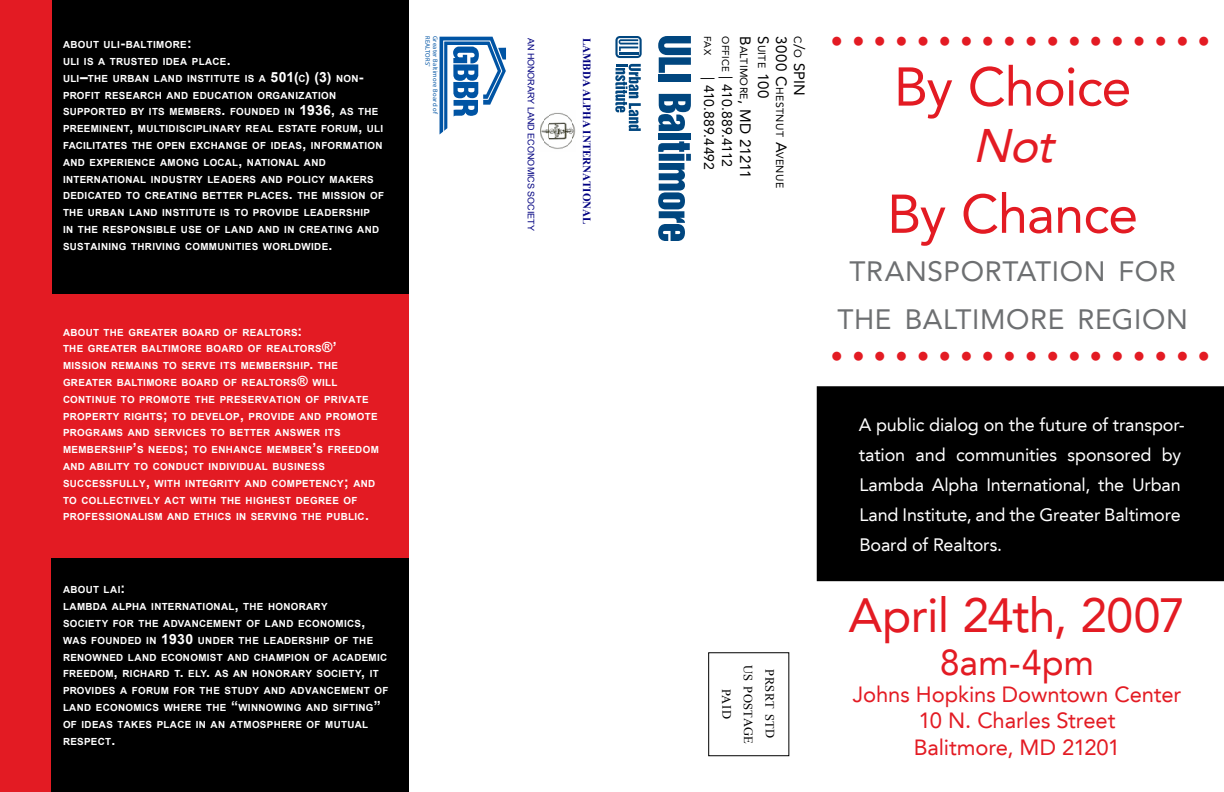
<style>
.page{position:relative;width:1224px;height:792px;background:#fff}
.page>*{position:absolute;margin:0;border:0;box-sizing:border-box;transform-origin:0 0}
.t1{font:54px "Avenir";letter-spacing:-.02em;color:#e31b23}
.t2{font:48px "Avenir";letter-spacing:-.015em;color:#e31b23}
.t3{font:italic 47px "Avenir";color:#e31b23}
.t4{font:36px "Times New Roman";color:#e31b23}
.t5{font:36px "Avenir";letter-spacing:-.01em;color:#e31b23}
.t6{font:28px/48px "Avenir";letter-spacing:.025em;color:#6d6f71;text-align:center}
.t7{font:22px/26.4px "Avenir";letter-spacing:-.005em;color:#e31b23;text-align:center}
.t8{font:18px/30px "Avenir";letter-spacing:-.01em;color:#fff}
.t9{font:15px/17.9px "Avenir";letter-spacing:-.015em;color:#000}
.t10{font:14px "Avenir";letter-spacing:-.045em;color:#000}
.t11{font:14px "Avenir";letter-spacing:.01em;color:#000}
.t12{font:12.6px/21.6px "Times New Roman";letter-spacing:.005em;color:#000;text-align:center}
.t13{font:700 11px "Times New Roman";letter-spacing:-.005em;color:#000080}
.t14{font:10.5px "Avenir";letter-spacing:.03em;color:#000}
.t15{font:700 9.8px/16.8px "Arial";letter-spacing:.035em;color:#fff}
.t16{font:9.8px "Avenir";color:#000}
.t17{font:9px "Arial";color:#000080}
.t18{font:condensed 6.5px "Helvetica Neue";letter-spacing:.035em;color:#0054a4}
.s1{font-size:14px}
.s2{font-size:10.5px}
.s3{font-size:9.8px}
.s4{font-size:15px}
</style>
<div class="page">
<div style="left:817px;top:387px;width:407px;height:194px;background:#000"></div>
<div style="left:817px;top:386px;width:407px;height:195px;border:1px solid #000"></div>
<div style="left:52px;top:0;width:357px;height:294px;background:#000"></div>
<div style="left:0;top:0;width:51px;height:792px;background:#e31b23"></div>
<div style="left:708px;top:652px;width:81px;height:104px;border:1px solid #000"></div>
<div style="left:26px;top:294px;width:383px;height:265px;background:#e31b23"></div>
<img style="left:540px;top:113px;width:36px;height:36px">
<svg style="left:615px;top:64px;width:26px;height:67px"></svg>
<svg style="left:615px;top:36px;width:27px;height:22px"></svg>
<svg style="left:658px;top:36px;width:33px;height:37px"></svg>
<div style="left:659px;top:74px;width:32px;height:8px;background:#00467f"></div>
<svg style="left:658px;top:94px;width:33px;height:37px"></svg>
<div style="left:659px;top:133px;width:32px;height:7px;background:#00467f"></div>
<svg style="left:658px;top:141px;width:33px;height:100px"></svg>
<div style="left:52px;top:558px;width:357px;height:234px;background:#000"></div>
<svg style="left:440px;top:37px;width:66px;height:97px"></svg>
<p class="t15" style="left:63px;top:37px;width:323px">ABOUT ULI<span class="s1">-</span>BALTIMORE<span class="s1">:<br></span>ULI IS A TRUSTED IDEA PLACE<span class="s1">.<br></span>ULI<span class="s1">–</span>THE URBAN LAND INSTITUTE IS A <span class="s1">501(</span>C<span class="s1">) (3)</span> NON<span class="s1">-</span>PROFIT RESEARCH AND EDUCATION ORGANIZATION SUPPORTED BY ITS MEMBERS<span class="s1">.</span> FOUNDED IN <span class="s1">1936,</span> AS THE PREEMINENT<span class="s1">,</span> MULTIDISCIPLINARY REAL ESTATE FORUM<span class="s1">,</span> ULI FACILITATES THE OPEN EXCHANGE OF IDEAS<span class="s1">,</span> INFORMATION AND EXPERIENCE AMONG LOCAL<span class="s1">,</span> NATIONAL AND INTERNATIONAL INDUSTRY LEADERS AND POLICY MAKERS DEDICATED TO CREATING BETTER PLACES<span class="s1">.</span> THE MISSION OF THE URBAN LAND INSTITUTE IS TO PROVIDE LEADERSHIP<br>IN THE RESPONSIBLE USE OF LAND AND IN CREATING AND SUSTAINING THRIVING COMMUNITIES WORLDWIDE<span class="s1">.</span></p>
<p class="t15" style="left:63px;top:324px;width:317px">ABOUT THE GREATER BOARD OF REALTORS<span class="s1">:<br></span>THE GREATER BALTIMORE BOARD OF REALTORS<span class="s1">®’ </span>MISSION REMAINS TO SERVE ITS MEMBERSHIP<span class="s1">.</span> THE GREATER BALTIMORE BOARD OF REALTORS<span class="s1">®</span> WILL CONTINUE TO PROMOTE THE PRESERVATION OF PRIVATE PROPERTY RIGHTS<span class="s1">;</span> TO DEVELOP<span class="s1">,</span> PROVIDE AND PROMOTE PROGRAMS AND SERVICES TO BETTER ANSWER ITS MEMBERSHIP<span class="s1">’</span>S NEEDS<span class="s1">;</span> TO ENHANCE MEMBER<span class="s1">’</span>S FREEDOM AND ABILITY TO CONDUCT INDIVIDUAL BUSINESS SUCCESSFULLY<span class="s1">,</span> WITH INTEGRITY AND COMPETENCY<span class="s1">;</span> AND TO COLLECTIVELY ACT WITH THE HIGHEST DEGREE OF PROFESSIONALISM AND ETHICS IN SERVING THE PUBLIC<span class="s1">.</span></p>
<p class="t15" style="left:63px;top:582px;width:327px">ABOUT LAI<span class="s1">:<br></span>LAMBDA ALPHA INTERNATIONAL<span class="s1">,</span> THE HONORARY<br>SOCIETY FOR THE ADVANCEMENT OF LAND ECONOMICS<span class="s1">, </span>WAS FOUNDED IN <span class="s1">1930</span> UNDER THE LEADERSHIP OF THE RENOWNED LAND ECONOMIST AND CHAMPION OF ACADEMIC FREEDOM<span class="s1">,</span> RICHARD T<span class="s1">.</span> ELY<span class="s1">.</span> AS AN HONORARY SOCIETY<span class="s1">,</span> IT PROVIDES A FORUM FOR THE STUDY AND ADVANCEMENT OF LAND ECONOMICS WHERE THE <span class="s1">“</span>WINNOWING AND SIFTING<span class="s1">” </span>OF IDEAS TAKES PLACE IN AN ATMOSPHERE OF MUTUAL RESPECT<span class="s1">.</span></p>
<p class="t18" style="left:432px;top:36px;width:32px;rotate:90deg">REALTORS<sup>®</sup></p>
<p class="t18" style="left:439px;top:36px;width:80px;rotate:90deg">Greater Baltimore Board of</p>
<p class="t17" style="left:537px;top:38px;width:195px;rotate:90deg">AN HONORARY LAND ECONOMICS SOCIETY</p>
<p class="t13" style="left:594px;top:38px;width:188px;rotate:90deg">LAMBDA ALPHA INTERNATIONAL</p>
<h3 class="t9" style="left:808px;top:36px;width:60px;rotate:90deg"><span class="s2">c</span>/<span class="s2">o</span> SPIN</h3>
<h3 class="t10" style="left:735px;top:36px;width:132px;rotate:90deg"><span class="s3">office</span> | 410.889.4112</h3>
<p class="t14" style="left:786px;top:36px;width:153px;rotate:90deg"><span class="s4">3000 C</span>hestnut <span class="s4">A</span>venue</p>
<h3 class="t9" style="left:772px;top:36px;width:144px;rotate:90deg">S<span class="s2">uite</span> 100<br>B<span class="s2">altimore</span>, M D 21211</h3>
<p class="t16" style="left:713px;top:36px;width:21px;rotate:90deg">fax</p>
<h3 class="t11" style="left:717px;top:77px;width:95px;rotate:90deg">| 410.889.4492</h3>
<p class="t12" style="left:781px;top:665px;width:80px;rotate:90deg">prsrt std us postage paid</p>
<h3 class="t4" style="left:830px;top:17px;width:381px">• • • • • • • • • • • • • • • • • •</h3>
<h1 class="t1" style="left:894px;top:56px;width:239px">By Choice</h1>
<h3 class="t3" style="left:973px;top:118px;width:94px">Not</h3>
<h1 class="t1" style="left:887px;top:183px;width:252px">By Chance</h1>
<h3 class="t6" style="left:837px;top:247px;width:352px">transportation for the baltimore region</h3>
<h3 class="t4" style="left:830px;top:332px;width:381px">• • • • • • • • • • • • • • • • • •</h3>
<h3 class="t8" style="left:859px;top:410px;width:328px">A public dialog on the future of transpor&shy;tation and communities sponsored by Lambda Alpha International, the Urban Land Institute, and the Greater Baltimore Board of Realtors.</h3>
<h2 class="t2" style="left:849px;top:588px;width:339px">April 24th, 2007</h2>
<h3 class="t5" style="left:940px;top:642px;width:156px">8am-4pm</h3>
<h3 class="t7" style="left:853px;top:681px;width:330px">Johns Hopkins Downtown Center<br>10 N. Charles Street<br>Balitmore, MD 21201</h3>
</div>
